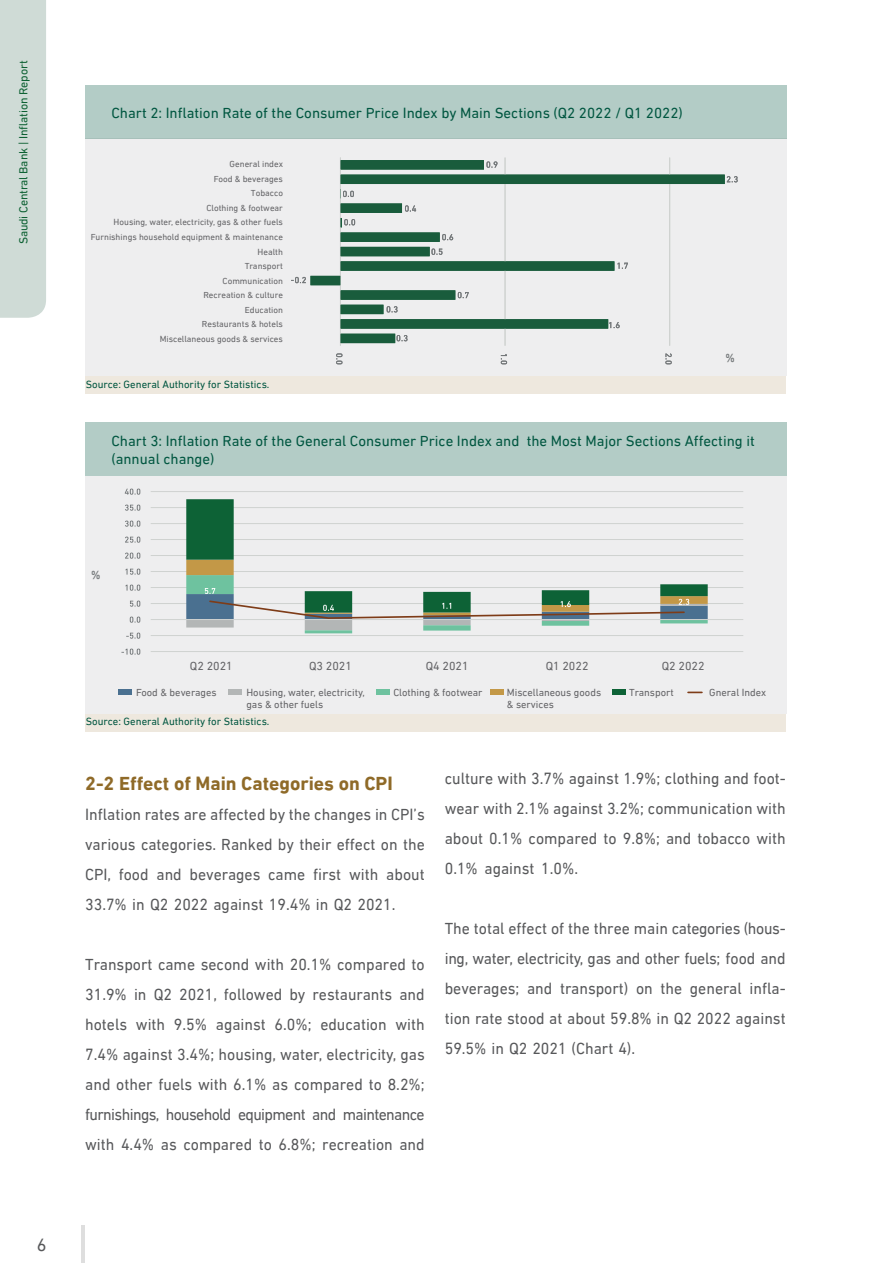
<style>
.page{position:relative;width:893px;height:1263px;background:#fff}
.page>*{position:absolute;margin:0;border:0;box-sizing:border-box;transform-origin:0 0}
.g{font:700 19.5px "DIN Next LT Arabic";color:#8f6a28}
.t1{font:18px "DIN Next LT Arabic";color:#57585a}
.g-2{font:16.5px/30px "DIN Next LT Arabic";color:#57585a;text-align:justify;scale:.96 1}
.ch{font:15px/18px "DIN Next LT Arabic";color:#005640}
.t2{font:12px "DIN Next LT Arabic";letter-spacing:-.01em;color:#0d6133}
.T3{font:12px "DIN Next LT Arabic";color:#636366}
.T3-2{font:500 12px "DIN Next LT Arabic";color:#737779}
.Tables_Numbers{font:10.8px "DIN Next LT Arabic";color:#005640}
.T3-3{font:10.5px/12.6px "DIN Next LT Arabic";color:#636366}
.T3-4{font:9px "DIN Next LT Arabic";color:#636366}
</style>
<div class="page">
<div style="left:0;top:0;width:46px;height:318px;background:#cfdbd6"></div>
<hr style="left:82px;top:1225px;width:3px;height:38px;background:#57585a">
<div style="left:85px;top:139px;width:702px;height:237px;background:#eeeeef"></div>
<div style="left:85px;top:476px;width:702px;height:237px;background:#eeeeef"></div>
<div style="left:85px;top:85px;width:702px;height:54px;background:#b3ccc6"></div>
<div style="left:85px;top:422px;width:702px;height:54px;background:#b3ccc6"></div>
<div style="left:85px;top:376px;width:701px;height:18px;background:#eee8de"></div>
<div style="left:85px;top:713px;width:701px;height:18px;background:#eee8de"></div>
<hr style="left:151px;top:651px;width:592px;height:1px;background:#cfd2d0">
<hr style="left:151px;top:635px;width:592px;height:1px;background:#cfd2d0">
<hr style="left:151px;top:603px;width:592px;height:1px;background:#cfd2d0">
<hr style="left:151px;top:587px;width:592px;height:1px;background:#cfd2d0">
<hr style="left:151px;top:571px;width:592px;height:1px;background:#cfd2d0">
<hr style="left:151px;top:555px;width:592px;height:1px;background:#cfd2d0">
<hr style="left:151px;top:539px;width:592px;height:1px;background:#cfd2d0">
<hr style="left:151px;top:523px;width:592px;height:1px;background:#cfd2d0">
<hr style="left:151px;top:507px;width:592px;height:1px;background:#cfd2d0">
<hr style="left:151px;top:491px;width:592px;height:1px;background:#cfd2d0">
<svg style="left:186px;top:499px;width:48px;height:61px;background:#116439"></svg>
<hr style="left:151px;top:619px;width:592px;height:1px;background:#cfd2d0">
<svg style="left:186px;top:560px;width:522px;height:73px"></svg>
<svg style="left:121px;top:649px;width:19px;height:6px"></svg>
<svg style="left:126px;top:633px;width:14px;height:6px"></svg>
<svg style="left:130px;top:617px;width:10px;height:6px"></svg>
<svg style="left:130px;top:601px;width:10px;height:6px"></svg>
<svg style="left:126px;top:585px;width:14px;height:6px"></svg>
<svg style="left:126px;top:569px;width:14px;height:6px"></svg>
<svg style="left:125px;top:553px;width:15px;height:6px"></svg>
<svg style="left:125px;top:537px;width:15px;height:6px"></svg>
<svg style="left:125px;top:521px;width:15px;height:6px"></svg>
<svg style="left:125px;top:505px;width:15px;height:6px"></svg>
<svg style="left:125px;top:489px;width:15px;height:6px"></svg>
<div style="left:118px;top:690px;width:14px;height:5px;background:#4a7090"></div>
<div style="left:228px;top:690px;width:14px;height:5px;background:#b3b6b6"></div>
<div style="left:376px;top:690px;width:14px;height:5px;background:#6ec29f"></div>
<div style="left:490px;top:690px;width:14px;height:5px;background:#c39847"></div>
<div style="left:612px;top:690px;width:14px;height:5px;background:#0d6236"></div>
<svg style="left:688px;top:692px;width:14px;height:1px"></svg>
<hr style="left:340px;top:158px;width:1px;height:188px;background:#cfd2d0">
<hr style="left:505px;top:158px;width:1px;height:188px;background:#cfd2d0">
<hr style="left:669px;top:158px;width:1px;height:188px;background:#cfd2d0">
<svg style="left:310px;top:160px;width:415px;height:183px"></svg>
<svg style="left:486px;top:161px;width:11px;height:7px"></svg>
<svg style="left:727px;top:176px;width:11px;height:6px"></svg>
<svg style="left:343px;top:191px;width:11px;height:6px"></svg>
<svg style="left:405px;top:205px;width:11px;height:7px"></svg>
<svg style="left:344px;top:219px;width:11px;height:6px"></svg>
<svg style="left:442px;top:234px;width:11px;height:6px"></svg>
<svg style="left:431px;top:249px;width:11px;height:6px"></svg>
<svg style="left:617px;top:263px;width:11px;height:6px"></svg>
<svg style="left:291px;top:277px;width:15px;height:6px"></svg>
<svg style="left:458px;top:292px;width:11px;height:6px"></svg>
<svg style="left:387px;top:306px;width:11px;height:6px"></svg>
<svg style="left:609px;top:322px;width:11px;height:6px"></svg>
<svg style="left:397px;top:335px;width:10px;height:6px"></svg>
<svg style="left:336px;top:353px;width:6px;height:11px"></svg>
<svg style="left:501px;top:354px;width:6px;height:10px"></svg>
<svg style="left:665px;top:353px;width:7px;height:11px"></svg>
<p class="t2" style="left:16px;top:244px;width:185px;rotate:-90deg">Saudi Central Bank | Inflation Report</p>
<p class="ch" style="left:111px;top:103px;width:573px">Chart 2: Inflation Rate of the Consumer Price Index by Main Sections (Q2 2022 / Q1 2022)</p>
<p class="T3-4" style="left:230px;top:159px;width:55px">General index</p>
<p class="T3-4" style="left:214px;top:173px;width:71px">Food &amp; beverages</p>
<p class="T3-4" style="left:251px;top:188px;width:34px">Tobacco</p>
<p class="T3-4" style="left:206px;top:203px;width:78px">Clothing &amp; footwear</p>
<p class="T3-4" style="left:114px;top:217px;width:171px">Housing, water, electricity, gas &amp; other fuels</p>
<p class="T3-4" style="left:91px;top:232px;width:194px">Furnishings household equipment &amp; maintenance</p>
<p class="T3-4" style="left:258px;top:246px;width:27px">Health</p>
<p class="T3-4" style="left:245px;top:261px;width:40px">Transport</p>
<p class="T3-4" style="left:223px;top:275px;width:62px">Communication</p>
<p class="T3-4" style="left:203px;top:290px;width:81px">Recreation &amp; culture</p>
<p class="T3-4" style="left:245px;top:304px;width:40px">Education</p>
<p class="T3-4" style="left:202px;top:319px;width:83px">Restaurants &amp; hotels</p>
<p class="T3-4" style="left:160px;top:333px;width:125px">Miscellaneous goods &amp; services</p>
<p class="Tables_Numbers" style="left:86px;top:378px;width:185px">Source: General Authority for Statistics.</p>
<p class="T3-2" style="left:726px;top:351px;width:11px">%</p>
<p class="ch" style="left:111px;top:432px;width:645px">Chart 3: Inflation Rate of the General Consumer Price Index and the Most Major Sections Affecting it (annual change)</p>
<p class="t1" style="left:37px;top:1234px;width:11px">6</p>
<p class="T3-2" style="left:91px;top:568px;width:11px">%</p>
<p class="T3" style="left:190px;top:659px;width:44px">Q2 2021</p>
<p class="T3" style="left:309px;top:659px;width:44px">Q3 2021</p>
<p class="T3" style="left:426px;top:659px;width:44px">Q4 2021</p>
<p class="T3" style="left:546px;top:659px;width:44px">Q1 2022</p>
<p class="T3" style="left:662px;top:659px;width:44px">Q2 2022</p>
<p class="T3-3" style="left:136px;top:686px;width:82px">Food &amp; beverages</p>
<p class="T3-3" style="left:246px;top:686px;width:120px">Housing, water, electricity, gas &amp; other fuels</p>
<p class="T3-3" style="left:393px;top:686px;width:91px">Clothing &amp; footwear</p>
<p class="T3-3" style="left:507px;top:686px;width:96px">Miscellaneous goods &amp; services</p>
<p class="T3-3" style="left:629px;top:686px;width:46px">Transport</p>
<p class="T3-3" style="left:709px;top:686px;width:58px">Gneral Index</p>
<p class="Tables_Numbers" style="left:86px;top:715px;width:185px">Source: General Authority for Statistics.</p>
<p class="g" style="left:85px;top:772px;width:309px">2-2 Effect of Main Categories on CPI</p>
<p class="g-2" style="left:85px;top:800px;width:355px">Inflation rates are affected by the changes in CPI’s various categories. Ranked by their effect on the CPI, food and beverages came first with about 33.7% in Q2 2022 against 19.4% in Q2 2021.</p>
<p class="g-2" style="left:85px;top:950px;width:355px">Transport came second with 20.1% compared to 31.9% in Q2 2021, followed by restaurants and hotels with 9.5% against 6.0%; education with 7.4% against 3.4%; housing, water, electricity, gas and other fuels with 6.1% as compared to 8.2%; furnishings, household equipment and maintenance with 4.4% as compared to 6.8%; recreation and</p>
<p class="g-2" style="left:445px;top:763px;width:357px">culture with 3.7% against 1.9%; clothing and foot&shy;wear with 2.1% against 3.2%; communication with about 0.1% compared to 9.8%; and tobacco with 0.1% against 1.0%.</p>
<p class="g-2" style="left:445px;top:913px;width:357px">The total effect of the three main categories (hous&shy;ing, water, electricity, gas and other fuels; food and beverages; and transport) on the general infla&shy;tion rate stood at about 59.8% in Q2 2022 against 59.5% in Q2 2021 (Chart 4).</p>
</div>
